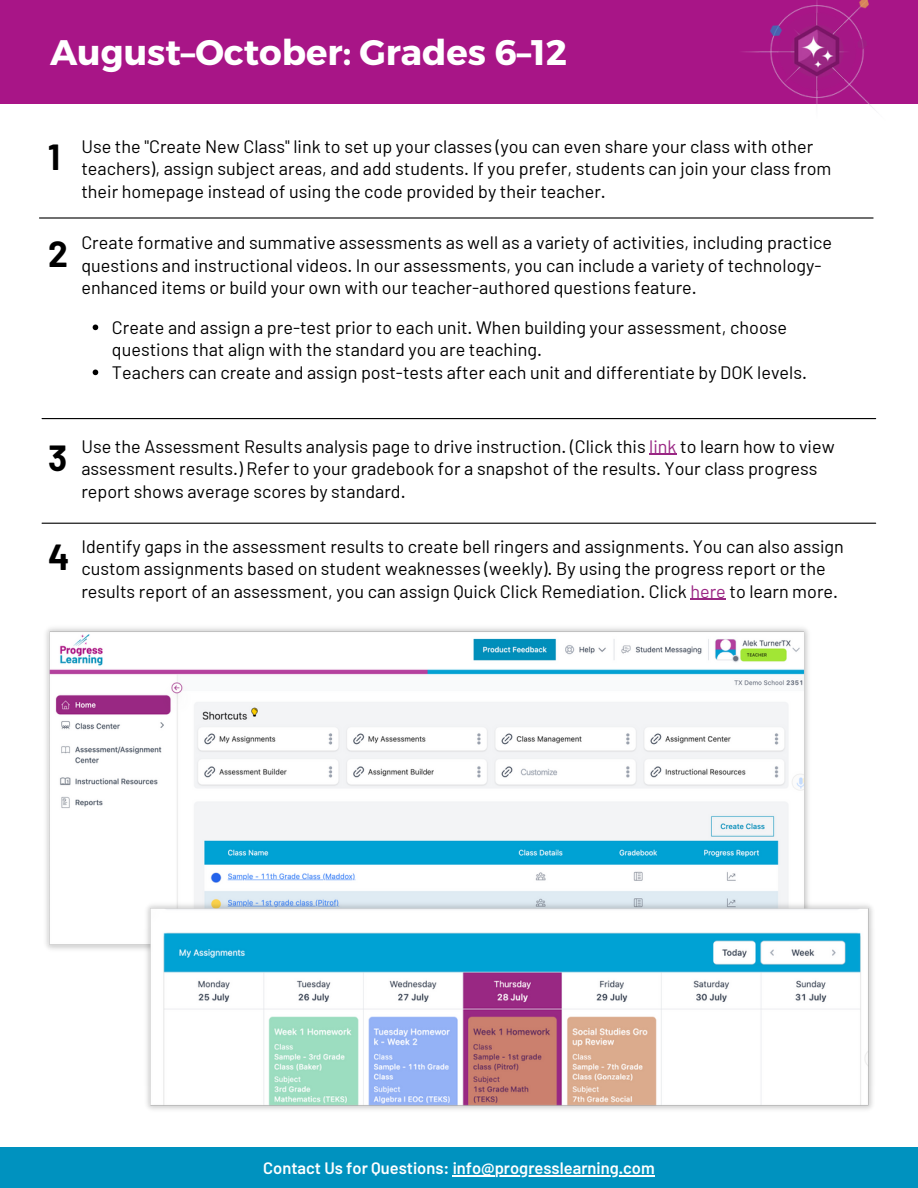
<style>
.page{position:relative;width:918px;height:1188px;background:#fff}
.page>*{position:absolute;margin:0;border:0;box-sizing:border-box;transform-origin:0 0}
.t1{font:700 35.55px "Montserrat";color:#fff}
.t2{font:700 35.55px "Barlow";color:#000}
.t3{font:18px/22.5px "Barlow";color:#000}
.t4{font:600 16.5px "Barlow";color:#fff}
.s1{color:#9a2784}
</style>
<div class="page">
<div style="left:0;top:0;width:918px;height:104px;background:#a81587"></div>
<hr style="left:39px;top:217px;width:834px;height:2px;background:#000">
<hr style="left:42px;top:418px;width:834px;height:1px;background:#000">
<hr style="left:42px;top:523px;width:834px;height:1px;background:#000">
<img style="left:742px;top:0;width:132px;height:109px">
<img style="left:46px;top:628px;width:762px;height:322px">
<img style="left:143px;top:901px;width:730px;height:209px">
<svg style="left:93px;top:325px;width:5px;height:5px"></svg>
<svg style="left:93px;top:370px;width:5px;height:5px"></svg>
<svg style="left:649px;top:454px;width:28px;height:1px"></svg>
<hr style="left:690px;top:599px;width:36px;height:1px;background:#9a2784">
<div style="left:0;top:1147px;width:918px;height:41px;background:#0092bf"></div>
<hr style="left:453px;top:1175px;width:42px;height:1px;background:#fff">
<hr style="left:495px;top:1175px;width:160px;height:1px;background:#fff">
<p class="t1" style="left:50px;top:29px;width:519px">August–October: Grades 6–12</p>
<p class="t2" style="left:48px;top:134px;width:14px">1</p>
<p class="t2" style="left:48px;top:232px;width:21px">2</p>
<p class="t3" style="left:81px;top:134px;width:752px">Use the "Create New Class" link to set up your classes (you can even share your class with other teachers), assign subject areas, and add students. If you prefer, students can join your class from their homepage instead of using the code provided by their teacher.</p>
<p class="t3" style="left:81px;top:231px;width:752px">Create formative and summative assessments as well as a variety of activities, including practice questions and instructional videos. In our assessments, you can include a variety of technology&shy;enhanced items or build your own with our teacher-authored questions feature.</p>
<p class="t3" style="left:112px;top:315px;width:677px">Create and assign a pre-test prior to each unit. When building your assessment, choose questions that align with the standard you are teaching.</p>
<p class="t3" style="left:112px;top:360px;width:696px">Teachers can create and assign post-tests after each unit and differentiate by DOK levels.</p>
<p class="t2" style="left:48px;top:435px;width:21px">3</p>
<p class="t3" style="left:81px;top:434px;width:755px">Use the Assessment Results analysis page to drive instruction. (Click this <span class="s1">link</span> to learn how to view assessment results.) Refer to your gradebook for a snapshot of the results. Your class progress report shows average scores by standard.</p>
<p class="t2" style="left:48px;top:535px;width:23px">4</p>
<p class="t3" style="left:81px;top:534px;width:764px">Identify gaps in the assessment results to create bell ringers and assignments. You can also assign custom assignments based on student weaknesses (weekly). By using the progress report or the results report of an assessment, you can assign Quick Click Remediation. Click <span class="s1">here</span> to learn more.</p>
<p class="t4" style="left:263px;top:1157px;width:393px">Contact Us for Questions: info@progresslearning.com</p>
</div>
